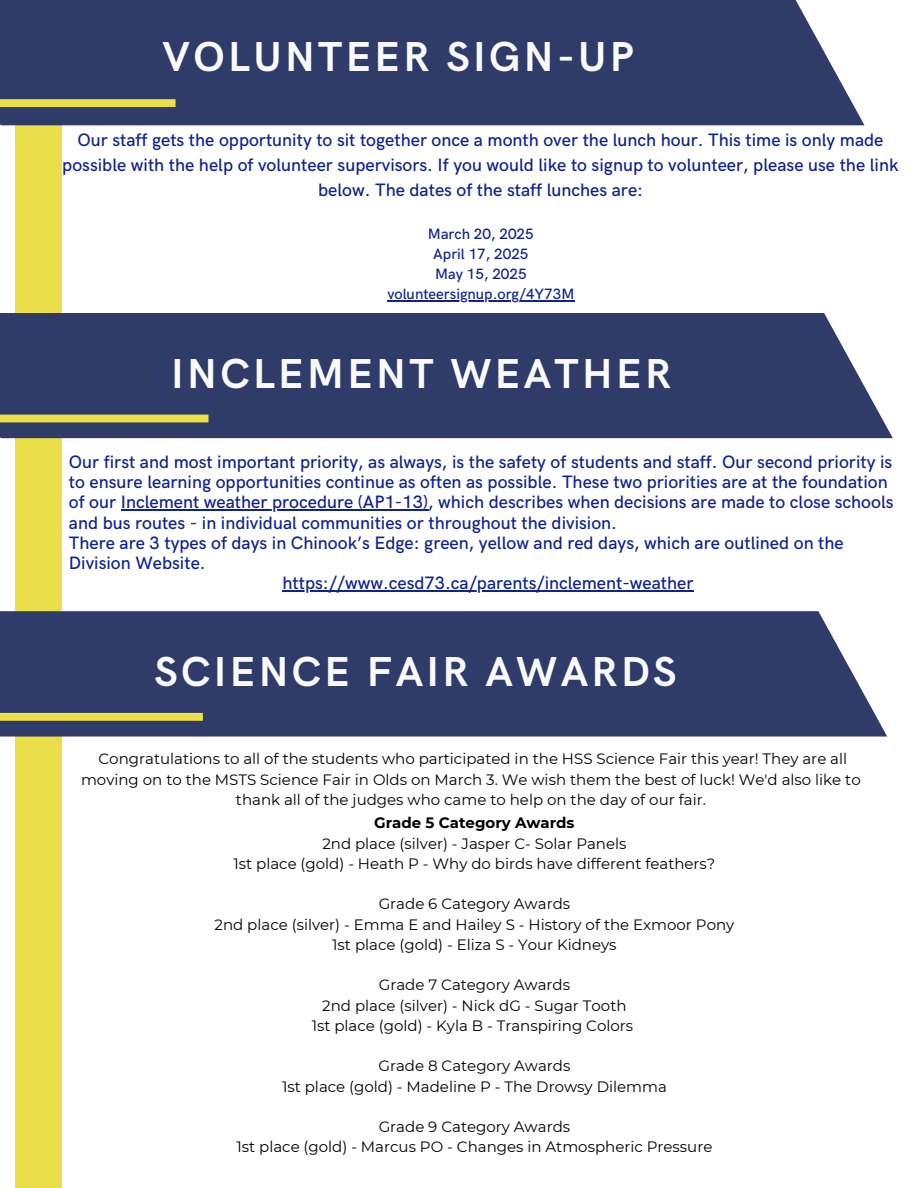
<style>
.page{position:relative;width:918px;height:1188px;background:#fff}
.page>*{position:absolute;margin:0;border:0;box-sizing:border-box;transform-origin:0 0}
.t1{font:700 42px "HK Grotesk";letter-spacing:.08em;color:#fafaff}
.t2{font:500 18px/20.2px "HK Grotesk";color:#0f238d}
.t3{font:15px/20.2px "Montserrat";color:#000;text-align:center}
.t4{font:500 15px/20.2px "HK Grotesk";color:#0f238d;text-align:center}
.t5{font:700 15px "Montserrat";color:#000}
</style>
<div class="page">
<div style="left:16px;top:0;width:46px;height:1188px;background:#eadf48"></div>
<div style="left:0;top:0;width:865px;height:125px;background:#2f3b69"></div>
<div style="left:0;top:99px;width:176px;height:8px;background:#eadf48"></div>
<hr style="left:387px;top:301px;width:187px;height:1px;background:#0f238d">
<div style="left:0;top:313px;width:893px;height:125px;background:#2f3b69"></div>
<div style="left:0;top:415px;width:208px;height:7px;background:#eadf48"></div>
<hr style="left:121px;top:510px;width:307px;height:1px;background:#0f238d">
<hr style="left:282px;top:591px;width:412px;height:1px;background:#0f238d">
<div style="left:0;top:611px;width:887px;height:126px;background:#2f3b69"></div>
<div style="left:0;top:713px;width:203px;height:8px;background:#eadf48"></div>
<h1 class="t1" style="left:163px;top:34px;width:473px">VOLUNTEER SIGN-UP</h1>
<p class="t2" style="left:62px;top:129px;width:838px;line-height:24.8px;text-align:center">Our staff gets the opportunity to sit together once a month over the lunch hour. This time is only made possible with the help of volunteer supervisors. If you would like to signup to volunteer, please use the link below. The dates of the staff lunches are:</p>
<h2 class="t4" style="left:428px;top:224px;width:107px">March 20, 2025<br>April 17, 2025<br>May 15, 2025</h2>
<h3 class="t4" style="left:387px;top:285px;width:189px">volunteersignup.org/4Y73M</h3>
<h1 class="t1" style="left:171px;top:350px;width:501px">INCLEMENT WEATHER</h1>
<p class="t2" style="left:69px;top:452px;width:826px">Our first and most important priority, as always, is the safety of students and staff. Our second priority is to ensure learning opportunities continue as often as possible. These two priorities are at the foundation of our Inclement weather procedure (AP1-13), which describes when decisions are made to close schools</p>
<h2 class="t2" style="left:69px;top:513px;width:776px">and bus routes - in individual communities or throughout the division.<br>There are 3 types of days in Chinook’s Edge: green, yellow and red days, which are outlined on the<br>Division Website.</h2>
<h1 class="t2" style="left:282px;top:574px;width:413px">https://www.cesd73.ca/parents/inclement-weather</h1>
<p class="t1" style="left:154px;top:648px;width:524px">SCIENCE FAIR AWARDS</p>
<p class="t3" style="left:81px;top:749px;width:781px">Congratulations to all of the students who participated in the HSS Science Fair this year! They are all moving on to the MSTS Science Fair in Olds on March 3. We wish them the best of luck! We'd also like to thank all of the judges who came to help on the day of our fair.</p>
<p class="t5" style="left:374px;top:814px;width:202px">Grade 5 Category Awards</p>
<p class="t3" style="left:322px;top:833px;width:306px">2nd place (silver) - Jasper C- Solar Panels</p>
<p class="t3" style="left:233px;top:853px;width:484px">1st place (gold) - Heath P - Why do birds have different feathers?</p>
<p class="t3" style="left:379px;top:894px;width:193px">Grade 6 Category Awards</p>
<p class="t3" style="left:215px;top:914px;width:521px">2nd place (silver) - Emma E and Hailey S - History of the Exmoor Pony</p>
<p class="t3" style="left:332px;top:934px;width:286px">1st place (gold) - Eliza S - Your Kidneys</p>
<p class="t3" style="left:379px;top:975px;width:193px">Grade 7 Category Awards</p>
<p class="t3" style="left:322px;top:995px;width:306px">2nd place (silver) - Nick dG - Sugar Tooth</p>
<p class="t3" style="left:312px;top:1015px;width:323px">1st place (gold) - Kyla B - Transpiring Colors</p>
<p class="t3" style="left:378px;top:1056px;width:193px">Grade 8 Category Awards</p>
<p class="t3" style="left:282px;top:1076px;width:386px">1st place (gold) - Madeline P - The Drowsy Dilemma</p>
<p class="t3" style="left:379px;top:1117px;width:193px">Grade 9 Category Awards</p>
<p class="t3" style="left:236px;top:1137px;width:478px">1st place (gold) - Marcus PO - Changes in Atmospheric Pressure</p>
</div>
